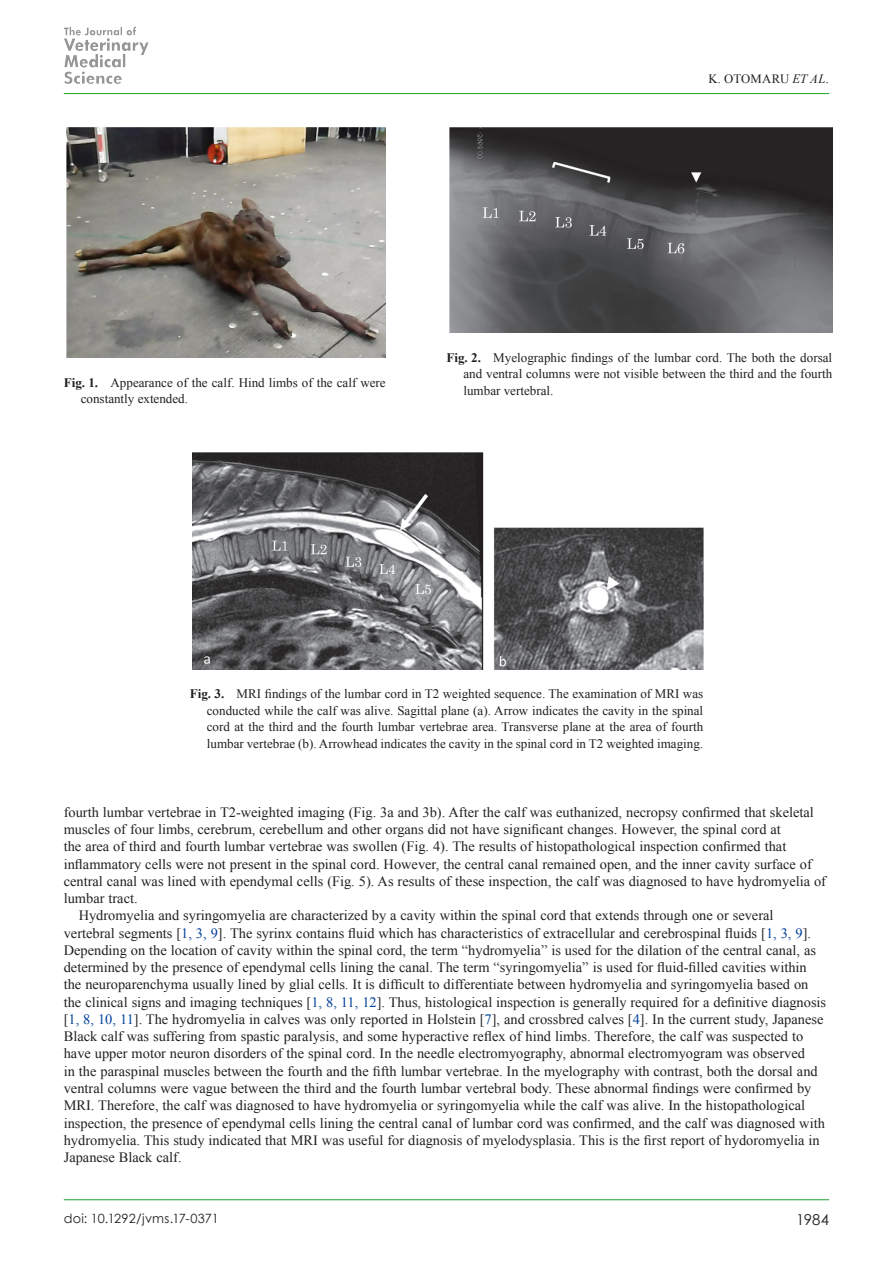
<style>
.page{position:relative;width:893px;height:1263px;background:#fff}
.page>*{position:absolute;margin:0;border:0;box-sizing:border-box;transform-origin:0 0}
.t1{font:15px "Century Gothic";color:#231f20}
.t2{font:14.25px "Times New Roman";color:#231f20}
.t3{font:13.05px/16.5px "Times New Roman";color:#231f20;text-align:justify}
.t4{font:12.75px "Century Gothic";letter-spacing:.02em;color:#231f20}
.t5{font:12.75px "Times New Roman";letter-spacing:.005em;color:#231f20}
.s1{font-style:italic}
.s2{font-weight:700}
.s3{color:#003f98}
</style>
<div class="page">
<img style="left:64px;top:27px;width:74px;height:24px">
<hr style="left:64px;top:93px;width:765px;height:1px;background:#2aa738">
<hr style="left:64px;top:1199px;width:765px;height:1px;background:#2aa738">
<img style="left:67px;top:128px;width:319px;height:230px">
<img style="left:449px;top:128px;width:383px;height:205px">
<img style="left:193px;top:452px;width:510px;height:217px">
<p class="t5" style="left:708px;top:70px;width:122px">K. OTOMARU <span class="s1">ET AL.</span></p>
<p class="t3" style="left:81px;top:374px;width:306px;text-indent:-17px"><span class="s2">Fig. 1.</span> Appearance of the calf. Hind limbs of the calf were constantly extended.</p>
<p class="t3" style="left:463px;top:349px;width:370px;text-indent:-17px"><span class="s2">Fig. 2.</span> Myelographic findings of the lumbar cord. The both the dorsal and ventral columns were not visible between the third and the fourth lumbar vertebral.</p>
<p class="t3" style="left:207px;top:685px;width:498px;text-indent:-17px"><span class="s2">Fig. 3.</span> MRI findings of the lumbar cord in T2 weighted sequence. The examination of MRI was conducted while the calf was alive. Sagittal plane (a). Arrow indicates the cavity in the spinal cord at the third and the fourth lumbar vertebrae area. Transverse plane at the area of fourth lumbar vertebrae (b). Arrowhead indicates the cavity in the spinal cord in T2 weighted imaging.</p>
<p class="t2" style="left:64px;top:802px;width:752px">fourth lumbar vertebrae in T2-weighted imaging (Fig. 3a and 3b). After the calf was euthanized, necropsy confirmed that skeletal</p>
<p class="t2" style="left:64px;top:820px;width:719px">muscles of four limbs, cerebrum, cerebellum and other organs did not have significant changes. However, the spinal cord at</p>
<p class="t2" style="left:64px;top:837px;width:724px">the area of third and fourth lumbar vertebrae was swollen (Fig. 4). The results of histopathological inspection confirmed that</p>
<p class="t2" style="left:64px;top:854px;width:750px">inflammatory cells were not present in the spinal cord. However, the central canal remained open, and the inner cavity surface of</p>
<p class="t2" style="left:64px;top:871px;width:764px">central canal was lined with ependymal cells (Fig. 5). As results of these inspection, the calf was diagnosed to have hydromyelia of</p>
<p class="t2" style="left:64px;top:889px;width:75px">lumbar tract.</p>
<p class="t2" style="left:79px;top:906px;width:696px">Hydromyelia and syringomyelia are characterized by a cavity within the spinal cord that extends through one or several</p>
<p class="t2" style="left:64px;top:923px;width:749px">vertebral segments [<span class="s3">1, 3, 9</span>]. The syrinx contains fluid which has characteristics of extracellular and cerebrospinal fluids [<span class="s3">1, 3, 9</span>].</p>
<p class="t2" style="left:64px;top:940px;width:754px">Depending on the location of cavity within the spinal cord, the term “hydromyelia” is used for the dilation of the central canal, as</p>
<p class="t2" style="left:64px;top:958px;width:744px">determined by the presence of ependymal cells lining the canal. The term “syringomyelia” is used for fluid-filled cavities within</p>
<p class="t2" style="left:64px;top:975px;width:746px">the neuroparenchyma usually lined by glial cells. It is difficult to differentiate between hydromyelia and syringomyelia based on</p>
<p class="t2" style="left:64px;top:992px;width:764px">the clinical signs and imaging techniques [<span class="s3">1, 8, 11, 12</span>]. Thus, histological inspection is generally required for a definitive diagnosis</p>
<p class="t2" style="left:64px;top:1009px;width:761px">[<span class="s3">1, 8, 10, 11</span>]. The hydromyelia in calves was only reported in Holstein [<span class="s3">7</span>], and crossbred calves [<span class="s3">4</span>]. In the current study, Japanese</p>
<p class="t2" style="left:64px;top:1027px;width:741px">Black calf was suffering from spastic paralysis, and some hyperactive reflex of hind limbs. Therefore, the calf was suspected to</p>
<p class="t2" style="left:64px;top:1044px;width:743px">have upper motor neuron disorders of the spinal cord. In the needle electromyography, abnormal electromyogram was observed</p>
<p class="t2" style="left:64px;top:1061px;width:755px">in the paraspinal muscles between the fourth and the fifth lumbar vertebrae. In the myelography with contrast, both the dorsal and</p>
<p class="t2" style="left:64px;top:1079px;width:749px">ventral columns were vague between the third and the fourth lumbar vertebral body. These abnormal findings were confirmed by</p>
<p class="t2" style="left:64px;top:1096px;width:743px">MRI. Therefore, the calf was diagnosed to have hydromyelia or syringomyelia while the calf was alive. In the histopathological</p>
<p class="t2" style="left:64px;top:1113px;width:763px">inspection, the presence of ependymal cells lining the central canal of lumbar cord was confirmed, and the calf was diagnosed with</p>
<p class="t2" style="left:64px;top:1130px;width:757px">hydromyelia. This study indicated that MRI was useful for diagnosis of myelodysplasia. This is the first report of hydoromyelia in</p>
<p class="t2" style="left:64px;top:1148px;width:119px">Japanese Black calf.</p>
<p class="t4" style="left:64px;top:1209px;width:156px">doi: 10.1292/jvms.17-0371</p>
<p class="t1" style="left:796px;top:1209px;width:34px">1984</p>
</div>
